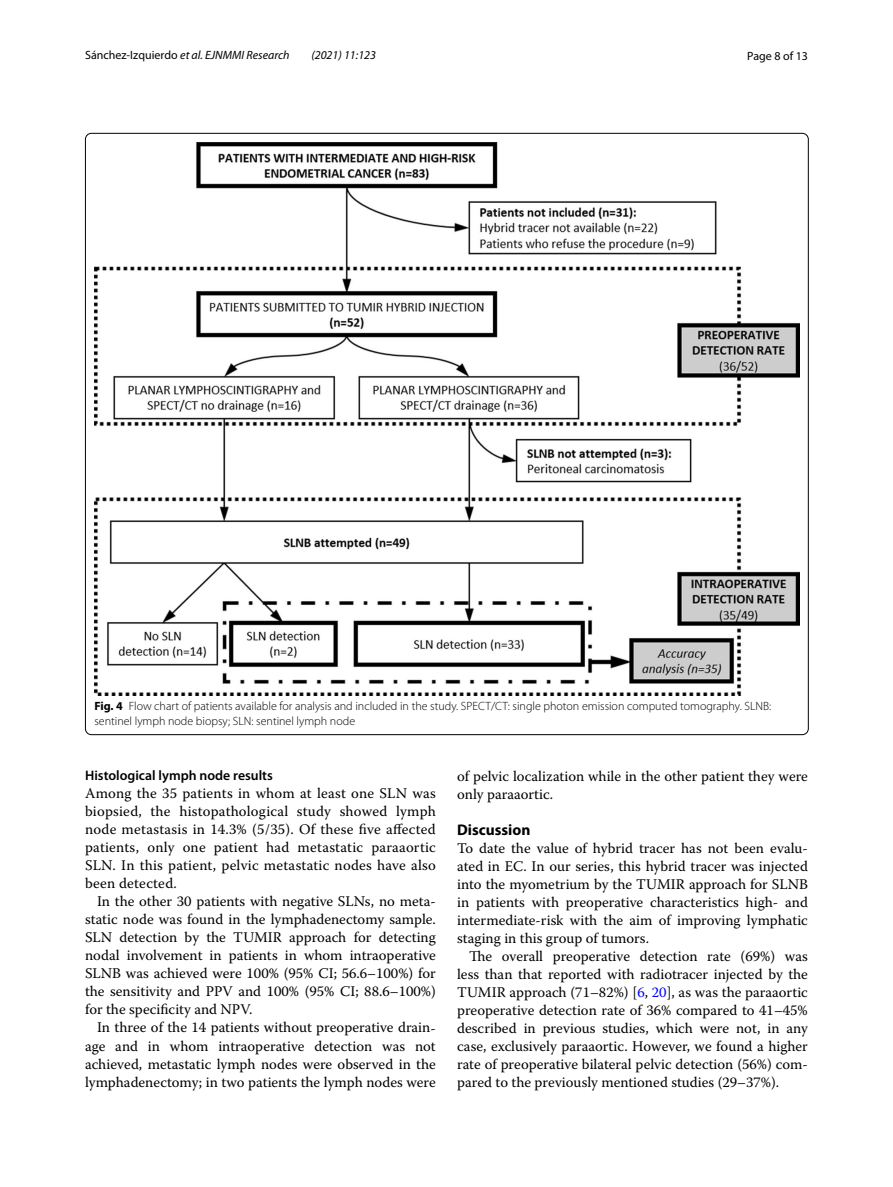
<style>
.page{position:relative;width:893px;height:1187px;background:#fff}
.page>*{position:absolute;margin:0;border:0;box-sizing:border-box;transform-origin:0 0}
.t1{font:700 15.45px "Myriad Pro";color:#000}
.t2{font:14.7px/18px "Warnock Pro";color:#000;text-align:justify}
.t3{font:600 13.8px "Myriad Pro";color:#000}
.t4{font:300 12px/15px "Myriad Pro";color:#000}
.t5{font:italic 12px "Myriad Pro";color:#000}
.t6{font:12px "Myriad Pro";color:#000}
.s1{font-style:normal}
.s2{font-weight:700}
.s3{color:#00f}
</style>
<div class="page">
<img style="left:95px;top:142px;width:704px;height:553px">
<p class="t5" style="left:85px;top:48px;width:206px"><span class="s1">Sánchez‑Izquierdo</span> et al. EJNMMI Research</p>
<p class="t5" style="left:311px;top:48px;width:66px">(2021) 11:123</p>
<p class="t6" style="left:747px;top:48px;width:62px">Page 8 of 13</p>
<p class="t4" style="left:94px;top:699px;width:678px"><span class="s2">Fig. 4</span> Flow chart of patients available for analysis and included in the study. SPECT/CT: single photon emission computed tomography. SLNB: sentinel lymph node biopsy; SLN: sentinel lymph node</p>
<p class="t3" style="left:85px;top:766px;width:189px">Histological lymph node results</p>
<p class="t2" style="left:85px;top:784px;width:352px">Among the 35 patients in whom at least one SLN was biopsied, the histopathological study showed lymph node metastasis in 14.3% (5/35). Of these five affected patients, only one patient had metastatic paraaortic SLN. In this patient, pelvic metastatic nodes have also been detected.</p>
<p class="t2" style="left:85px;top:892px;width:352px;text-indent:12px">In the other 30 patients with negative SLNs, no meta&shy;static node was found in the lymphadenectomy sample.<br>SLN detection by the TUMIR approach for detecting nodal involvement in patients in whom intraoperative SLNB was achieved were 100% (95% CI; 56.6–100%) for the sensitivity and PPV and 100% (95% CI; 88.6–100%) for the specificity and NPV.</p>
<p class="t2" style="left:85px;top:1018px;width:352px;text-indent:12px">In three of the 14 patients without preoperative drain&shy;age and in whom intraoperative detection was not achieved, metastatic lymph nodes were observed in the lymphadenectomy; in two patients the lymph nodes were</p>
<p class="t2" style="left:457px;top:766px;width:352px">of pelvic localization while in the other patient they were only paraaortic.</p>
<p class="t1" style="left:457px;top:819px;width:75px">Discussion</p>
<p class="t2" style="left:457px;top:838px;width:352px">To date the value of hybrid tracer has not been evalu&shy;ated in EC. In our series, this hybrid tracer was injected into the myometrium by the TUMIR approach for SLNB in patients with preoperative characteristics high- and intermediate-risk with the aim of improving lymphatic staging in this group of tumors.</p>
<p class="t2" style="left:457px;top:946px;width:352px;text-indent:12px">The overall preoperative detection rate (69%) was less than that reported with radiotracer injected by the TUMIR approach (71–82%) [<span class="s3">6</span>, <span class="s3">20</span>], as was the paraaortic preoperative detection rate of 36% compared to 41–45% described in previous studies, which were not, in any case, exclusively paraaortic. However, we found a higher rate of preoperative bilateral pelvic detection (56%) com&shy;pared to the previously mentioned studies (29–37%).</p>
</div>
